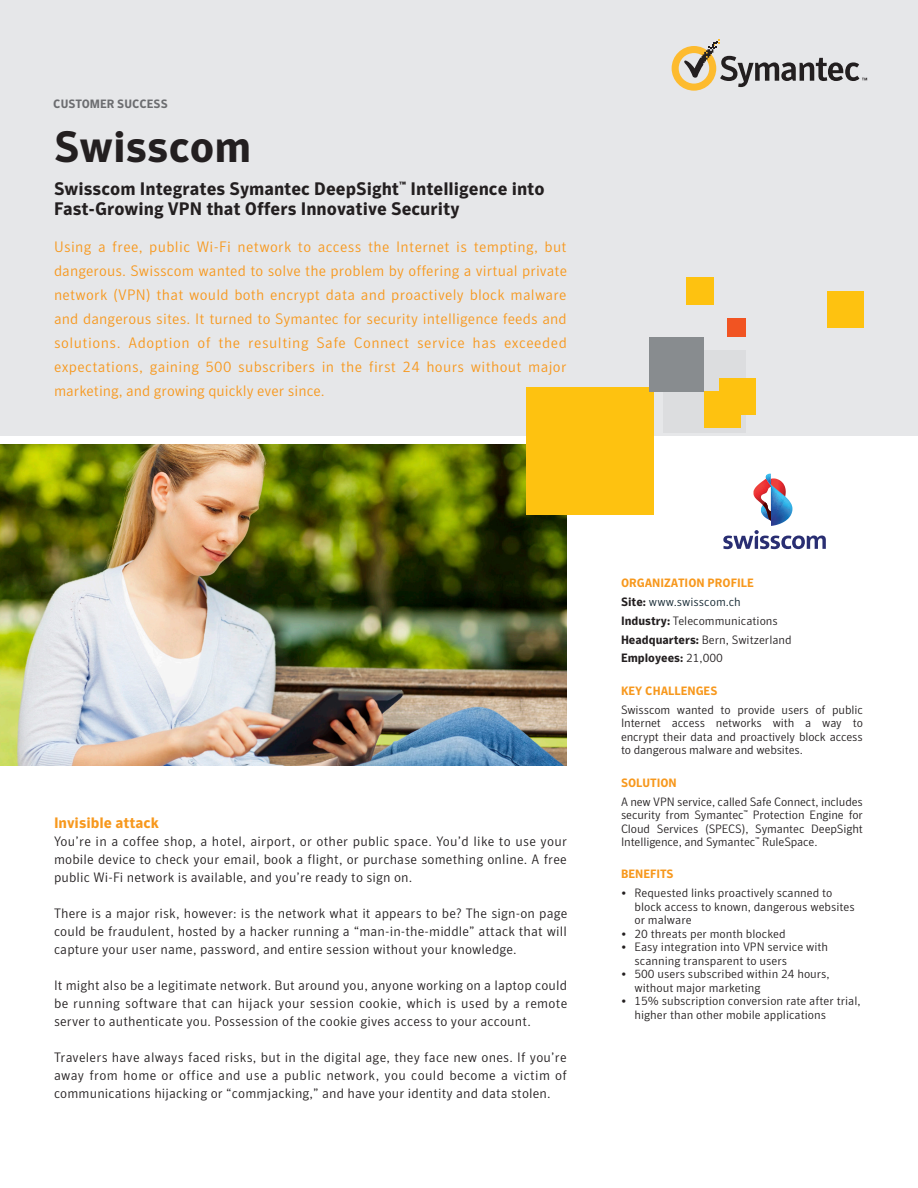
<style>
.page{position:relative;width:918px;height:1188px;background:#fff}
.page>*{position:absolute;margin:0;border:0;box-sizing:border-box;transform-origin:0 0}
.t1{font:700 43.5px "Symantec Sans";color:#231f20}
.Title_Subhead{font:700 18px/19.8px "Symantec Sans";color:#231f20}
.Summary{font:300 15px/24px "Symantec Sans";color:#f7981d;text-align:justify}
.Subhead{font:700 15px "Symantec Sans";color:#f7981d}
.Body_Copy{font:300 13.5px/18px "Symantec Sans";letter-spacing:.01em;color:#231f20;text-align:justify}
.Copy-Summary_Box{font:300 12px/13.5px "Symantec Sans";letter-spacing:-.01em;color:#231f20;text-align:justify}
.Bullets-Summary_Box{font:300 12px/13.5px "Symantec Sans";color:#231f20}
.Subhead-Summary_Box{font:700 12px "Symantec Sans";color:#f7981d}
.t2{font:300 12px "Symantec Sans";color:#112530}
.t3{font:700 12px "Symantec Sans";color:#231f20}
.t4{font:700 12px "Symantec Sans";color:#6c6d70}
.s1{font-weight:700;color:#231f20}
.s2{font-weight:700}
.s3{font-weight:300}
</style>
<div class="page">
<div style="left:0;top:0;width:918px;height:435px;background:#e6e7e9"></div>
<svg style="left:672px;top:39px;width:195px;height:52px"></svg>
<svg style="left:723px;top:474px;width:103px;height:75px"></svg>
<img style="left:0;top:445px;width:567px;height:321px">
<div style="left:663px;top:350px;width:82px;height:82px;background:#dcdddf"></div>
<div style="left:526px;top:387px;width:128px;height:127px;background:#fec210"></div>
<div style="left:650px;top:337px;width:54px;height:54px;background:#888c8f"></div>
<div style="left:720px;top:378px;width:36px;height:36px;background:#fec210"></div>
<div style="left:827px;top:291px;width:37px;height:37px;background:#fec210"></div>
<div style="left:686px;top:278px;width:27px;height:27px;background:#fec210"></div>
<div style="left:704px;top:391px;width:37px;height:37px;background:#fec210"></div>
<div style="left:727px;top:319px;width:18px;height:18px;background:#f15422"></div>
<p class="t4" style="left:53px;top:97px;width:116px">CUSTOMER SUCCESS</p>
<p class="t1" style="left:54px;top:121px;width:199px">Swisscom</p>
<p class="Title_Subhead" style="left:54px;top:179px;width:492px">Swisscom Integrates Symantec DeepSight<sup>™</sup> Intelligence into<br>Fast-Growing VPN that Offers Innovative Security</p>
<p class="Summary" style="left:54px;top:235px;width:515px">Using a free, public Wi-Fi network to access the Internet is tempting, but dangerous. Swisscom wanted to solve the problem by offering a virtual private network (VPN) that would both encrypt data and proactively block malware and dangerous sites. It turned to Symantec for security intelligence feeds and solutions. Adoption of the resulting Safe Connect service has exceeded expectations, gaining 500 subscribers in the first 24 hours without major marketing, and growing quickly ever since.</p>
<p class="Subhead" style="left:54px;top:814px;width:106px">Invisible attack</p>
<p class="Body_Copy" style="left:54px;top:832px;width:515px">You’re in a coffee shop, a hotel, airport, or other public space. You’d like to use your mobile device to check your email, book a flight, or purchase something online. A free public Wi-Fi network is available, and you’re ready to sign on.</p>
<p class="Body_Copy" style="left:54px;top:904px;width:515px">There is a major risk, however: is the network what it appears to be? The sign-on page could be fraudulent, hosted by a hacker running a “man-in-the-middle” attack that will capture your user name, password, and entire session without your knowledge.</p>
<p class="Body_Copy" style="left:54px;top:976px;width:515px">It might also be a legitimate network. But around you, anyone working on a laptop could be running software that can hijack your session cookie, which is used by a remote server to authenticate you. Possession of the cookie gives access to your account.</p>
<p class="Body_Copy" style="left:54px;top:1048px;width:515px">Travelers have always faced risks, but in the digital age, they face new ones. If you’re away from home or office and use a public network, you could become a victim of communications hijacking or “commjacking,” and have your identity and data stolen.</p>
<p class="Subhead-Summary_Box" style="left:621px;top:576px;width:134px">ORGANIZATION PROFILE</p>
<p class="t2" style="left:621px;top:595px;width:121px"><span class="s1">Site:</span> www.swisscom.ch</p>
<p class="Copy-Summary_Box" style="left:621px;top:614px;width:158px"><span class="s2">Industry:</span> Telecommunications</p>
<p class="Copy-Summary_Box" style="left:621px;top:633px;width:172px"><span class="s2">Headquarters:</span> Bern, Switzerland</p>
<p class="t3" style="left:621px;top:651px;width:103px">Employees: <span class="s3">21,000</span></p>
<p class="Subhead-Summary_Box" style="left:621px;top:684px;width:98px">KEY CHALLENGES</p>
<p class="Copy-Summary_Box" style="left:621px;top:703px;width:243px">Swisscom wanted to provide users of public Internet access networks with a way to encrypt their data and proactively block access to dangerous malware and websites.</p>
<p class="Subhead-Summary_Box" style="left:621px;top:775px;width:57px">SOLUTION</p>
<p class="Copy-Summary_Box" style="left:621px;top:795px;width:243px">A new VPN service, called Safe Connect, includes security from Symantec<sup>™</sup> Protection Engine for Cloud Services (SPECS), Symantec DeepSight Intelligence, and Symantec<sup>™</sup> RuleSpace.</p>
<p class="Subhead-Summary_Box" style="left:621px;top:867px;width:54px">BENEFITS</p>
<p class="Bullets-Summary_Box" style="left:634px;top:886px;width:222px;text-indent:-14px">• Requested links proactively scanned to block access to known, dangerous websites or malware</p>
<p class="Bullets-Summary_Box" style="left:621px;top:927px;width:166px">• 20 threats per month blocked</p>
<p class="Bullets-Summary_Box" style="left:634px;top:940px;width:195px;text-indent:-14px">• Easy integration into VPN service with scanning transparent to users</p>
<p class="Bullets-Summary_Box" style="left:634px;top:967px;width:197px;text-indent:-14px">• 500 users subscribed within 24 hours, without major marketing</p>
<p class="Bullets-Summary_Box" style="left:634px;top:994px;width:228px;text-indent:-14px">• 15% subscription conversion rate after trial, higher than other mobile applications</p>
</div>
